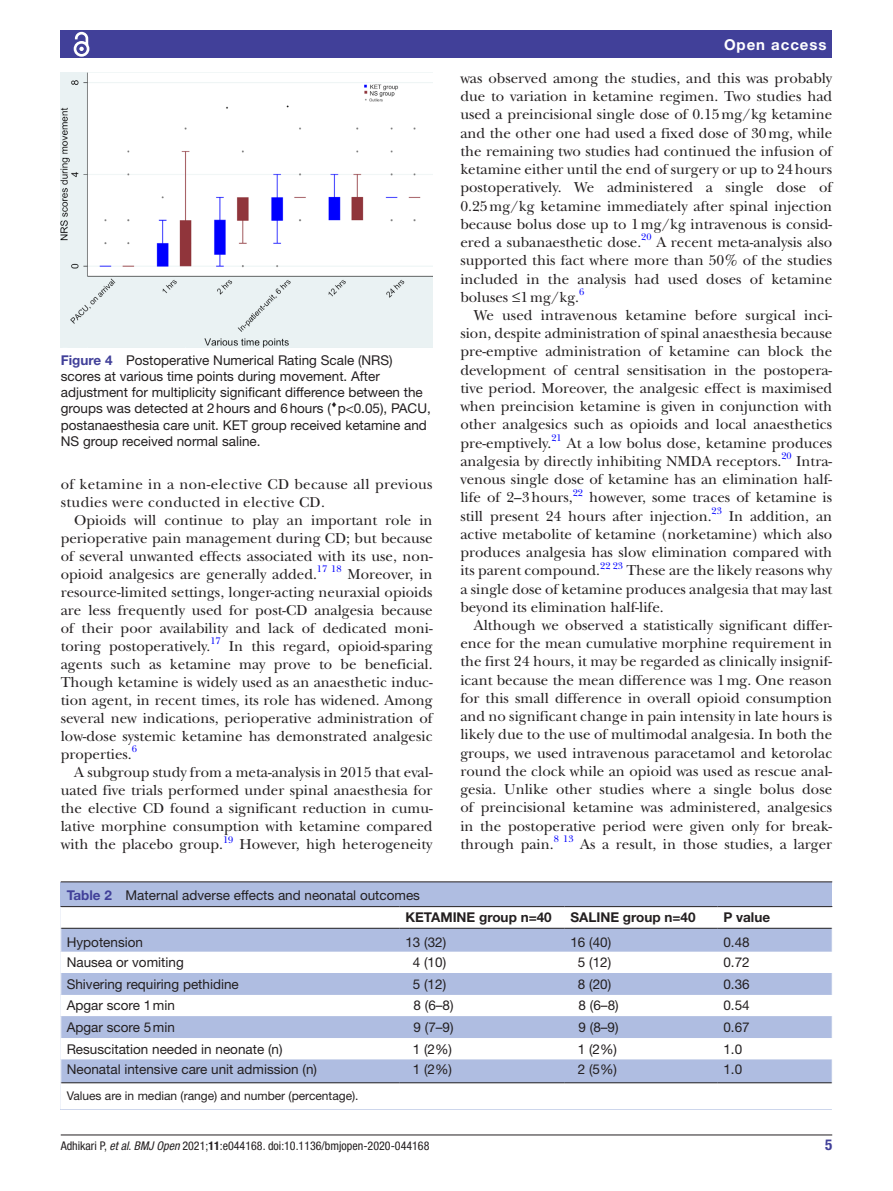
<style>
.page{position:relative;width:893px;height:1191px;background:#fff}
.page>*{position:absolute;margin:0;border:0;box-sizing:border-box;transform-origin:0 0}
.t1{font:15px/18.3px "New Baskerville";color:#231f20;text-align:justify}
.t2{font:15px/18px "New Baskerville";letter-spacing:.02em;color:#231f20}
.t3{font:700 15px "Helvetica Neue LT Std";letter-spacing:.065em;color:#fff}
.t4{font:700 condensed 15px "Helvetica Neue LT Std";color:#414099}
.t5{font:13.5px/16.2px "Helvetica Neue LT Std";color:#231f20}
.t6{font:700 13.5px "Helvetica Neue LT Std";color:#231f20}
.t7{font:condensed 12px "Helvetica Neue LT Std";color:#231f20}
.t8{font:12px "Helvetica Neue LT Std";color:#231f20}
.t9{font:9.9px "New Baskerville";color:#00f}
.s1{font-weight:700;color:#414099}
.s2{font-weight:700}
.s3{font-style:italic}
</style>
<div class="page">
<hr style="left:61px;top:1134px;width:771px;height:1px;background:#231f20">
<div style="left:61px;top:31px;width:771px;height:27px;background:#414099"></div>
<svg style="left:73px;top:31px;width:17px;height:26px"></svg>
<img style="left:61px;top:73px;width:372px;height:274px">
<div style="left:61px;top:882px;width:771px;height:227px;background:#afbde1"></div>
<hr style="left:61px;top:881px;width:771px;height:1px;background:#231f20">
<div style="left:61px;top:907px;width:771px;height:202px;background:#fff"></div>
<svg style="left:61px;top:929px;width:771px;height:153px"></svg>
<hr style="left:61px;top:906px;width:338px;height:1px;background:#231f20">
<hr style="left:61px;top:928px;width:338px;height:1px;background:#231f20">
<hr style="left:399px;top:906px;width:165px;height:1px;background:#231f20">
<hr style="left:399px;top:928px;width:165px;height:1px;background:#231f20">
<hr style="left:564px;top:906px;width:153px;height:1px;background:#231f20">
<hr style="left:564px;top:928px;width:153px;height:1px;background:#231f20">
<hr style="left:717px;top:906px;width:115px;height:1px;background:#231f20">
<hr style="left:717px;top:928px;width:115px;height:1px;background:#231f20">
<hr style="left:399px;top:1082px;width:165px;height:1px;background:#231f20">
<hr style="left:564px;top:1082px;width:153px;height:1px;background:#231f20">
<hr style="left:717px;top:1082px;width:115px;height:1px;background:#231f20">
<hr style="left:61px;top:1082px;width:338px;height:1px;background:#231f20">
<svg style="left:60px;top:907px;width:1px;height:202px"></svg>
<hr style="left:67px;top:1099px;width:765px;height:2px;background:#fff">
<p class="t5" style="left:61px;top:352px;width:372px"><span class="s1">Figure 4</span> Postoperative Numerical Rating Scale (NRS) scores at various time points during movement. After adjustment for multiplicity significant difference between the groups was detected at 2hours and 6hours (♦p&lt;0.05), PACU, postanaesthesia care unit. KET group received ketamine and NS group received normal saline.</p>
<p class="t2" style="left:61px;top:475px;width:373px">of ketamine in a non-elective CD because all previous studies were conducted in elective CD.</p>
<p class="t1" style="left:61px;top:511px;width:373px;text-indent:14px">Opioids will continue to play an important role in perioperative pain management during CD; but because of several unwanted effects associated with its use, non&shy;opioid analgesics are generally added.</p>
<p class="t9" style="left:317px;top:563px;width:26px">17 18</p>
<p class="t1" style="left:61px;top:565px;width:373px;text-indent:287px">Moreover, in resource-limited settings, longer-acting neuraxial opioids are less frequently used for post-CD analgesia because of their poor availability and lack of dedicated moni&shy;toring postoperatively.</p>
<p class="t9" style="left:210px;top:635px;width:12px">17</p>
<p class="t1" style="left:61px;top:637px;width:373px;text-indent:168px">In this regard, opioid-sparing agents such as ketamine may prove to be beneficial.<br>Though ketamine is widely used as an anaesthetic induc&shy;tion agent, in recent times, its role has widened. Among several new indications, perioperative administration of low-dose systemic ketamine has demonstrated analgesic properties.</p>
<p class="t9" style="left:132px;top:743px;width:7px">6</p>
<p class="t1" style="left:61px;top:763px;width:373px;text-indent:13px">A subgroup study from a meta-analysis in 2015 that eval&shy;uated five trials performed under spinal anaesthesia for the elective CD found a significant reduction in cumu&shy;lative morphine consumption with ketamine compared with the placebo group.</p>
<p class="t9" style="left:223px;top:833px;width:12px">19</p>
<p class="t1" style="left:240px;top:835px;width:194px">However, high heterogeneity</p>
<p class="t3" style="left:724px;top:35px;width:104px">Open access</p>
<p class="t1" style="left:460px;top:69px;width:373px">was observed among the studies, and this was probably due to variation in ketamine regimen. Two studies had used a preincisional single dose of 0.15mg/kg ketamine and the other one had used a fixed dose of 30mg, while the remaining two studies had continued the infusion of ketamine either until the end of surgery or up to 24hours postoperatively. We administered a single dose of 0.25mg/kg ketamine immediately after spinal injection because bolus dose up to 1mg/kg intravenous is consid&shy;ered a subanaesthetic dose.</p>
<p class="t9" style="left:641px;top:231px;width:12px">20</p>
<p class="t1" style="left:460px;top:233px;width:373px;text-indent:196px">A recent meta-analysis also supported this fact where more than 50% of the studies included in the analysis had used doses of ketamine boluses ≤1mg/kg.</p>
<p class="t9" style="left:579px;top:286px;width:7px">6</p>
<p class="t1" style="left:460px;top:306px;width:373px;text-indent:14px">We used intravenous ketamine before surgical inci&shy;sion, despite administration of spinal anaesthesia because pre-emptive administration of ketamine can block the development of central sensitisation in the postopera&shy;tive period. Moreover, the analgesic effect is maximised when preincision ketamine is given in conjunction with other analgesics such as opioids and local anaesthetics pre-emptively.<sup>21</sup> At a low bolus dose, ketamine produces analgesia by directly inhibiting NMDA receptors.</p>
<p class="t9" style="left:781px;top:450px;width:12px">20</p>
<p class="t1" style="left:460px;top:452px;width:373px;text-indent:336px">Intra&shy;venous single dose of ketamine has an elimination half&shy;life of 2–3hours,</p>
<p class="t9" style="left:573px;top:486px;width:12px">22</p>
<p class="t1" style="left:460px;top:488px;width:373px;text-indent:129px">however, some traces of ketamine is still present 24 hours after injection.</p>
<p class="t9" style="left:712px;top:505px;width:12px">23</p>
<p class="t1" style="left:460px;top:506px;width:373px;text-indent:268px">In addition, an active metabolite of ketamine (norketamine) which also produces analgesia has slow elimination compared with its parent compound.</p>
<p class="t9" style="left:600px;top:559px;width:24px">22 23</p>
<p class="t1" style="left:460px;top:561px;width:373px;text-indent:166px">These are the likely reasons why a single dose of ketamine produces analgesia that may last beyond its elimination half-life.</p>
<p class="t1" style="left:460px;top:616px;width:373px;text-indent:14px">Although we observed a statistically significant differ&shy;ence for the mean cumulative morphine requirement in the first 24 hours, it may be regarded as clinically insignif&shy;icant because the mean difference was 1mg. One reason for this small difference in overall opioid consumption and no significant change in pain intensity in late hours is likely due to the use of multimodal analgesia. In both the groups, we used intravenous paracetamol and ketorolac round the clock while an opioid was used as rescue anal&shy;gesia. Unlike other studies where a single bolus dose of preincisional ketamine was administered, analgesics in the postoperative period were given only for break&shy;through pain.</p>
<p class="t9" style="left:554px;top:833px;width:21px">8 13</p>
<p class="t1" style="left:580px;top:835px;width:254px">As a result, in those studies, a larger</p>
<p class="t5" style="left:405px;top:884px;width:148px;line-height:22px;text-indent:-339px"><span class="s1">Table 2</span> Maternal adverse effects and neonatal outcomes<br><span class="s2">KETAMINE group n=40</span></p>
<p class="t6" style="left:570px;top:909px;width:127px">SALINE group n=40</p>
<p class="t6" style="left:723px;top:909px;width:48px">P value</p>
<p class="t5" style="left:67px;top:933px;width:78px">Hypotension</p>
<p class="t5" style="left:405px;top:933px;width:42px">13 (32)</p>
<p class="t5" style="left:570px;top:933px;width:42px">16 (40)</p>
<p class="t5" style="left:723px;top:933px;width:28px">0.48</p>
<p class="t5" style="left:67px;top:954px;width:119px">Nausea or vomiting</p>
<p class="t5" style="left:413px;top:954px;width:35px">4 (10)</p>
<p class="t5" style="left:578px;top:954px;width:35px">5 (12)</p>
<p class="t5" style="left:723px;top:954px;width:28px">0.72</p>
<p class="t5" style="left:67px;top:975px;width:174px">Shivering requiring pethidine</p>
<p class="t5" style="left:413px;top:975px;width:35px">5 (12)</p>
<p class="t5" style="left:578px;top:975px;width:35px">8 (20)</p>
<p class="t5" style="left:723px;top:975px;width:28px">0.36</p>
<p class="t5" style="left:67px;top:997px;width:110px">Apgar score 1min</p>
<p class="t5" style="left:414px;top:997px;width:42px">8 (6–8)</p>
<p class="t5" style="left:579px;top:997px;width:42px">8 (6–8)</p>
<p class="t5" style="left:723px;top:997px;width:28px">0.54</p>
<p class="t5" style="left:67px;top:1019px;width:110px">Apgar score 5min</p>
<p class="t5" style="left:414px;top:1019px;width:42px">9 (7–9)</p>
<p class="t5" style="left:579px;top:1019px;width:42px">9 (8–9)</p>
<p class="t5" style="left:723px;top:1019px;width:28px">0.67</p>
<p class="t5" style="left:67px;top:1040px;width:217px">Resuscitation needed in neonate (n)</p>
<p class="t5" style="left:413px;top:1040px;width:41px">1 (2%)</p>
<p class="t5" style="left:578px;top:1040px;width:41px">1 (2%)</p>
<p class="t5" style="left:723px;top:1040px;width:20px">1.0</p>
<p class="t5" style="left:67px;top:1060px;width:252px">Neonatal intensive care unit admission (n)</p>
<p class="t5" style="left:413px;top:1060px;width:41px">1 (2%)</p>
<p class="t5" style="left:578px;top:1060px;width:41px">2 (5%)</p>
<p class="t5" style="left:723px;top:1060px;width:20px">1.0</p>
<p class="t8" style="left:67px;top:1089px;width:293px">Values are in median (range) and number (percentage).</p>
<p class="t7" style="left:61px;top:1138px;width:370px">Adhikari P, <span class="s3">et al</span>. <span class="s3">BMJ Open</span> 2021;<span class="s2">11</span>:e044168. doi:10.1136/bmjopen-2020-044168</p>
<p class="t4" style="left:825px;top:1135px;width:9px">5</p>
</div>
